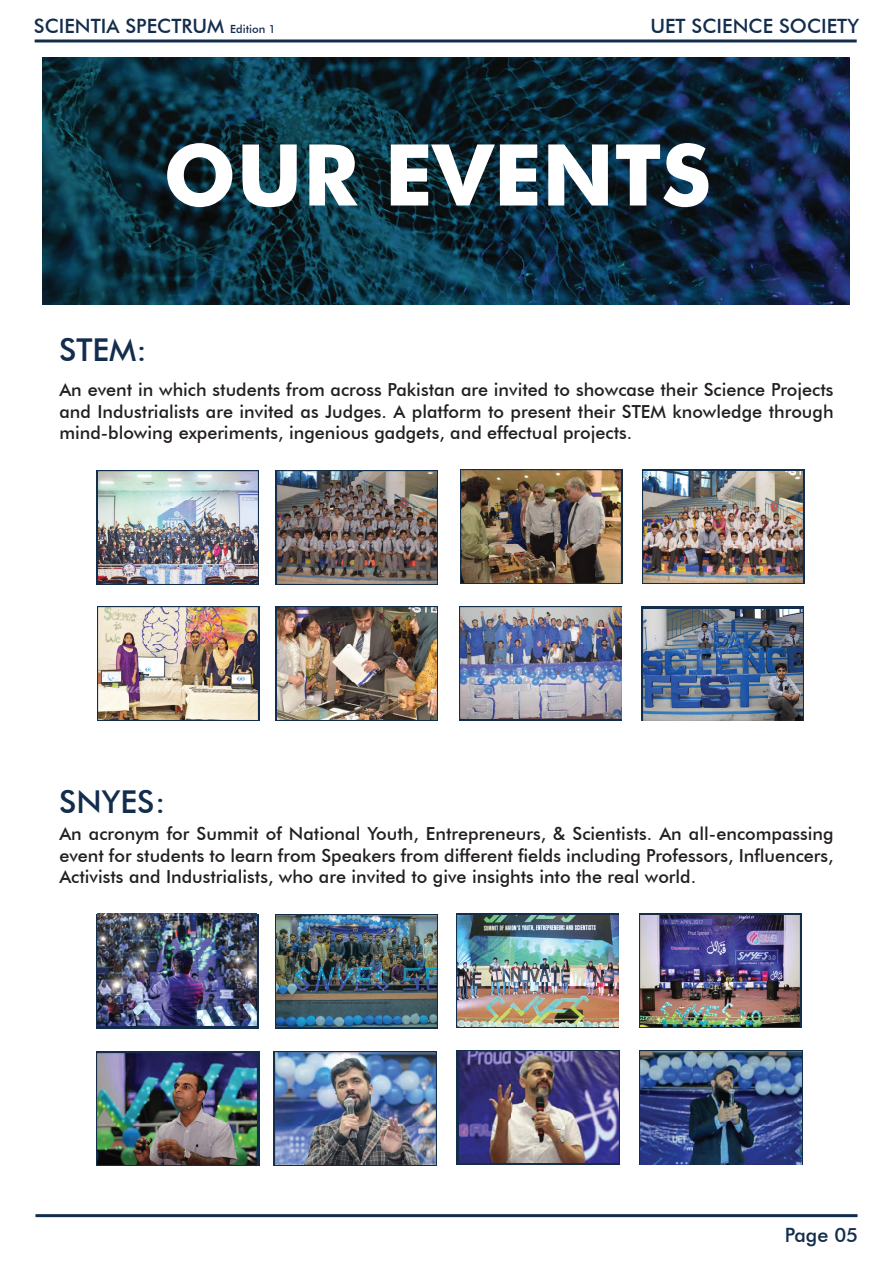
<style>
.page{position:relative;width:893px;height:1263px;background:#fff}
.page>*{position:absolute;margin:0;border:0;box-sizing:border-box;transform-origin:0 0}
.t1{font:700 85.35px "Futura BT";color:#fff}
.t2{font:500 31.5px "Futura BT";color:#132d4d}
.t3{font:500 19.65px "Futura BT";color:#132d4d}
.t4{font:500 18px/21.6px "Futura BT";color:#231f20;text-align:justify}
.s1{font-size:11.25px}
</style>
<div class="page">
<hr style="left:35px;top:39px;width:822px;height:3px;background:#132d4d">
<hr style="left:35px;top:1214px;width:822px;height:3px;background:#132d4d">
<svg style="left:97px;top:606px;width:162px;height:114px"></svg>
<img style="left:98px;top:608px;width:160px;height:111px">
<svg style="left:276px;top:606px;width:162px;height:114px"></svg>
<svg style="left:459px;top:606px;width:163px;height:114px"></svg>
<svg style="left:96px;top:470px;width:163px;height:115px"></svg>
<img style="left:98px;top:472px;width:159px;height:111px">
<svg style="left:276px;top:470px;width:162px;height:115px"></svg>
<img style="left:277px;top:472px;width:160px;height:111px">
<svg style="left:460px;top:469px;width:162px;height:114px"></svg>
<img style="left:462px;top:471px;width:159px;height:111px">
<svg style="left:275px;top:914px;width:163px;height:114px"></svg>
<div style="left:96px;top:914px;width:162px;height:114px;background:linear-gradient(to right,#132d4d,#132d4d)"></div>
<img style="left:98px;top:914px;width:159px;height:111px">
<svg style="left:274px;top:1051px;width:163px;height:115px"></svg>
<img style="left:276px;top:1052px;width:159px;height:112px">
<svg style="left:96px;top:1051px;width:163px;height:115px"></svg>
<svg style="left:456px;top:1051px;width:164px;height:114px"></svg>
<svg style="left:457px;top:913px;width:162px;height:115px"></svg>
<img style="left:277px;top:607px;width:160px;height:112px">
<svg style="left:639px;top:1050px;width:163px;height:115px"></svg>
<svg style="left:639px;top:913px;width:163px;height:114px"></svg>
<svg style="left:641px;top:607px;width:163px;height:114px"></svg>
<svg style="left:642px;top:470px;width:162px;height:114px"></svg>
<img style="left:42px;top:57px;width:807px;height:247px">
<img style="left:98px;top:1053px;width:159px;height:111px">
<img style="left:640px;top:915px;width:159px;height:111px">
<img style="left:644px;top:609px;width:158px;height:111px">
<img style="left:644px;top:471px;width:158px;height:111px">
<img style="left:640px;top:1052px;width:161px;height:112px">
<img style="left:460px;top:608px;width:161px;height:110px">
<img style="left:458px;top:915px;width:160px;height:111px">
<img style="left:276px;top:915px;width:160px;height:111px">
<img style="left:459px;top:1052px;width:159px;height:111px">
<p class="t3" style="left:34px;top:14px;width:243px">SCIENTIA SPECTRUM <span class="s1">Edition 1</span></p>
<p class="t3" style="left:650px;top:14px;width:210px">UET SCIENCE SOCIETY</p>
<h1 class="t1" style="left:163px;top:123px;width:549px">OUR EVENTS</h1>
<h2 class="t2" style="left:59px;top:331px;width:89px">STEM:</h2>
<p class="t4" style="left:59px;top:379px;width:776px">An event in which students from across Pakistan are invited to showcase their Science Projects and Industrialists are invited as Judges. A platform to present their STEM knowledge through mind-blowing experiments, ingenious gadgets, and effectual projects.</p>
<h2 class="t2" style="left:59px;top:782px;width:108px">SNYES:</h2>
<p class="t4" style="left:59px;top:823px;width:776px">An acronym for Summit of National Youth, Entrepreneurs, &amp; Scientists. An all-encompassing event for students to learn from Speakers from different fields including Professors, Influencers, Activists and Industrialists, who are invited to give insights into the real world.</p>
<p class="t3" style="left:785px;top:1223px;width:75px">Page 05</p>
</div>
